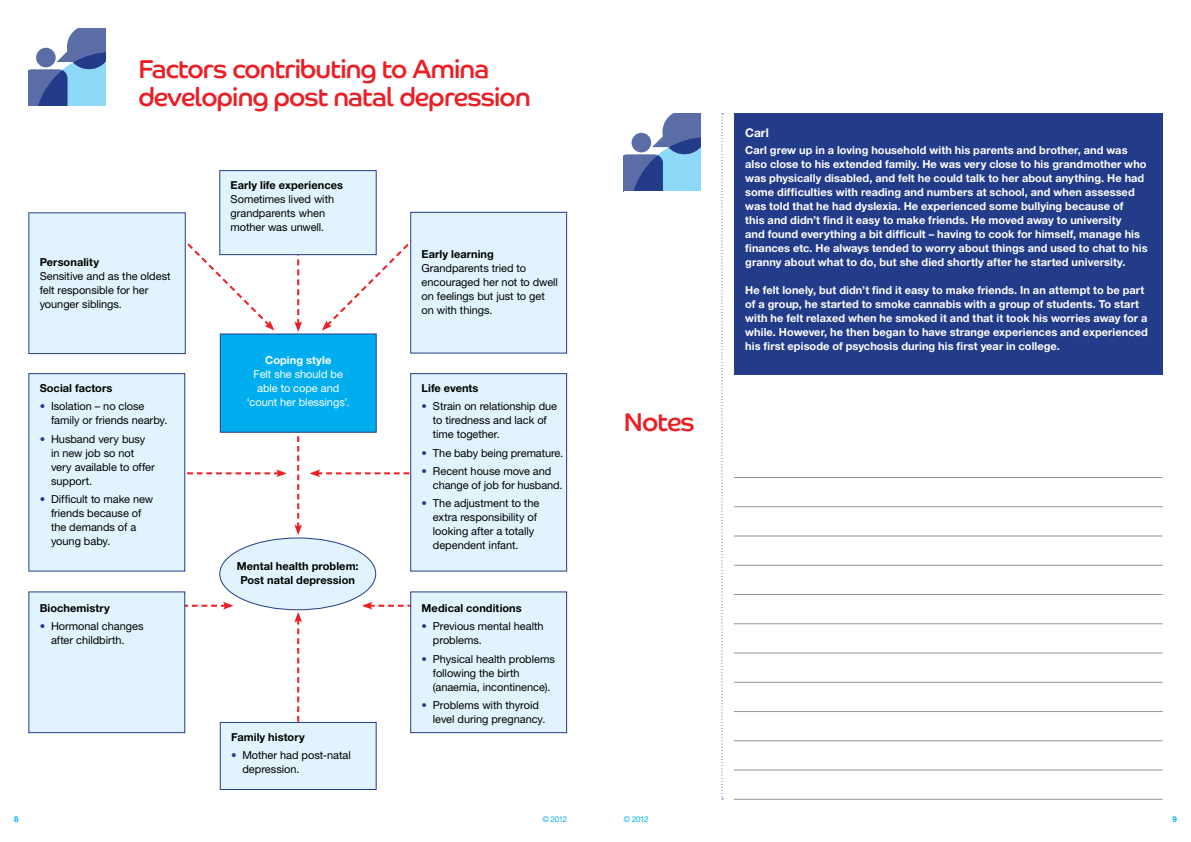
<style>
.page{position:relative;width:1191px;height:842px;background:#fff}
.page>*{position:absolute;margin:0;border:0;box-sizing:border-box;transform-origin:0 0}
.t1{font:26px/28px "Co Rethink";letter-spacing:-.03em;color:#ed1d24}
.t2{font:700 12px "Helvetica Neue LT Pro";color:#fff}
.t3{font:700 11px/14px "Helvetica Neue LT Pro";letter-spacing:.005em;color:#fff}
.t4{font:11px/14px "Helvetica Neue LT Pro";letter-spacing:-.005em;color:#000}
.t5{font:700 11px/14px "Helvetica Neue LT Pro";letter-spacing:.005em;color:#000;text-align:center}
.t6{font:11px/14px "Helvetica Neue LT Pro";letter-spacing:-.005em;color:#fff;text-align:center}
.t7{font:8px "Helvetica Neue LT Pro";letter-spacing:-.045em;color:#00aeef}
.t8{font:700 8px "Helvetica Neue LT Pro";color:#00aeef}
.s1{color:#233c8a}
</style>
<div class="page">
<svg style="left:294px;top:255px;width:8px;height:77px"></svg>
<svg style="left:187px;top:243px;width:87px;height:88px"></svg>
<svg style="left:322px;top:244px;width:87px;height:87px"></svg>
<svg style="left:185px;top:602px;width:49px;height:8px"></svg>
<svg style="left:362px;top:602px;width:48px;height:8px"></svg>
<svg style="left:294px;top:436px;width:8px;height:99px"></svg>
<div style="left:220px;top:538px;width:156px;height:72px;background:#e1f4fd;border-radius:50%"></div>
<div style="left:219px;top:170px;width:158px;height:85px;background:#e1f4fd;border:1px solid #233c8a"></div>
<div style="left:28px;top:212px;width:158px;height:142px;background:#e1f4fd;border:1px solid #233c8a"></div>
<div style="left:410px;top:212px;width:157px;height:142px;background:#e1f4fd;border:1px solid #233c8a"></div>
<div style="left:220px;top:333px;width:157px;height:100px;background:#00aeef;border:1px solid #233c8a"></div>
<div style="left:28px;top:373px;width:157px;height:199px;background:#e1f4fd;border:1px solid #233c8a"></div>
<div style="left:410px;top:373px;width:157px;height:199px;background:#e1f4fd;border:1px solid #233c8a"></div>
<div style="left:28px;top:591px;width:157px;height:142px;background:#e1f4fd;border:1px solid #233c8a"></div>
<div style="left:410px;top:591px;width:157px;height:142px;background:#e1f4fd;border:1px solid #233c8a"></div>
<svg style="left:294px;top:612px;width:8px;height:110px"></svg>
<div style="left:220px;top:722px;width:157px;height:68px;background:#e1f4fd;border:1px solid #233c8a"></div>
<div style="left:734px;top:113px;width:428px;height:262px;background:#233c8a"></div>
<svg style="left:624px;top:114px;width:77px;height:77px"></svg>
<svg style="left:721px;top:113px;width:2px;height:686px"></svg>
<svg style="left:28px;top:29px;width:78px;height:77px"></svg>
<svg style="left:187px;top:469px;width:100px;height:8px"></svg>
<svg style="left:309px;top:469px;width:100px;height:8px"></svg>
<hr style="left:734px;top:477px;width:428px;height:1px;background:#939598">
<hr style="left:734px;top:506px;width:428px;height:1px;background:#939598">
<hr style="left:734px;top:536px;width:428px;height:1px;background:#939598">
<hr style="left:734px;top:565px;width:428px;height:1px;background:#939598">
<hr style="left:734px;top:594px;width:428px;height:1px;background:#939598">
<hr style="left:734px;top:623px;width:428px;height:1px;background:#939598">
<hr style="left:734px;top:653px;width:428px;height:1px;background:#939598">
<hr style="left:734px;top:682px;width:428px;height:1px;background:#939598">
<hr style="left:734px;top:711px;width:428px;height:1px;background:#939598">
<hr style="left:734px;top:740px;width:428px;height:1px;background:#939598">
<hr style="left:734px;top:770px;width:428px;height:1px;background:#939598">
<hr style="left:734px;top:799px;width:428px;height:1px;background:#939598">
<h1 class="t1" style="left:138px;top:55px;width:394px">Factors contributing to Amina developing post natal depression</h1>
<p class="t5" style="left:40px;top:255px;width:61px">Personality</p>
<p class="t4" style="left:40px;top:269px;width:132px">Sensitive and as the oldest felt responsible for her younger siblings.</p>
<p class="t5" style="left:40px;top:381px;width:74px">Social factors</p>
<p class="t4" style="left:51px;top:399px;width:118px;text-indent:-11px"><span class="s1">•</span> Isolation – no close family or friends nearby.</p>
<p class="t4" style="left:51px;top:431px;width:105px;text-indent:-11px"><span class="s1">•</span> Husband very busy in new job so not very available to offer support.</p>
<p class="t4" style="left:51px;top:492px;width:104px;text-indent:-11px"><span class="s1">•</span> Difficult to make new friends because of the demands of a young baby.</p>
<p class="t5" style="left:40px;top:601px;width:72px">Biochemistry</p>
<p class="t4" style="left:51px;top:619px;width:94px;text-indent:-11px"><span class="s1">•</span> Hormonal changes after childbirth.</p>
<p class="t5" style="left:231px;top:178px;width:114px">Early life experiences</p>
<p class="t4" style="left:231px;top:192px;width:105px">Sometimes lived with grandparents when mother was unwell.</p>
<p class="t3" style="left:265px;top:353px;width:68px">Coping style</p>
<p class="t6" style="left:247px;top:367px;width:104px">Felt she should be able to cope and ‘count her blessings’.</p>
<p class="t5" style="left:237px;top:558px;width:123px">Mental health problem:<br>Post natal depression</p>
<p class="t5" style="left:231px;top:730px;width:75px">Family history</p>
<p class="t4" style="left:242px;top:748px;width:110px;text-indent:-11px"><span class="s1">•</span> Mother had post-natal depression.</p>
<p class="t5" style="left:421px;top:247px;width:74px">Early learning</p>
<p class="t4" style="left:421px;top:261px;width:138px">Grandparents tried to encouraged her not to dwell on feelings but just to get on with things.</p>
<p class="t5" style="left:421px;top:381px;width:58px">Life events</p>
<p class="t4" style="left:433px;top:399px;width:126px;text-indent:-11px"><span class="s1">•</span> Strain on relationship due to tiredness and lack of time together.</p>
<p class="t4" style="left:421px;top:445px;width:143px"><span class="s1">•</span> The baby being premature.</p>
<p class="t4" style="left:433px;top:464px;width:131px;text-indent:-11px"><span class="s1">•</span> Recent house move and change of job for husband.</p>
<p class="t4" style="left:433px;top:496px;width:108px;text-indent:-11px"><span class="s1">•</span> The adjustment to the extra responsibility of looking after a totally dependent infant.</p>
<p class="t5" style="left:421px;top:601px;width:102px">Medical conditions</p>
<p class="t4" style="left:433px;top:619px;width:112px;text-indent:-11px"><span class="s1">•</span> Previous mental health problems.</p>
<p class="t4" style="left:433px;top:652px;width:123px;text-indent:-11px"><span class="s1">•</span> Physical health problems following the birth (anaemia, incontinence).</p>
<p class="t4" style="left:433px;top:698px;width:114px;text-indent:-11px"><span class="s1">•</span> Problems with thyroid level during pregnancy.</p>
<h1 class="t1" style="left:624px;top:408px;width:73px">Notes</h1>
<p class="t2" style="left:745px;top:125px;width:25px">Carl</p>
<p class="t3" style="left:745px;top:143px;width:404px">Carl grew up in a loving household with his parents and brother, and was also close to his extended family. He was very close to his grandmother who was physically disabled, and felt he could talk to her about anything. He had some difficulties with reading and numbers at school, and when assessed was told that he had dyslexia. He experienced some bullying because of<br>this and didn’t find it easy to make friends. He moved away to university<br>and found everything a bit difficult – having to cook for himself, manage his finances etc. He always tended to worry about things and used to chat to his granny about what to do, but she died shortly after he started university.</p>
<p class="t3" style="left:745px;top:283px;width:404px">He felt lonely, but didn’t find it easy to make friends. In an attempt to be part of a group, he started to smoke cannabis with a group of students. To start with he felt relaxed when he smoked it and that it took his worries away for a while. However, he then began to have strange experiences and experienced his first episode of psychosis during his first year in college.</p>
<p class="t8" style="left:14px;top:814px;width:6px">8</p>
<p class="t7" style="left:542px;top:814px;width:26px">© 2012</p>
<p class="t7" style="left:624px;top:814px;width:26px">© 2012</p>
<p class="t8" style="left:1172px;top:814px;width:6px">9</p>
</div>
